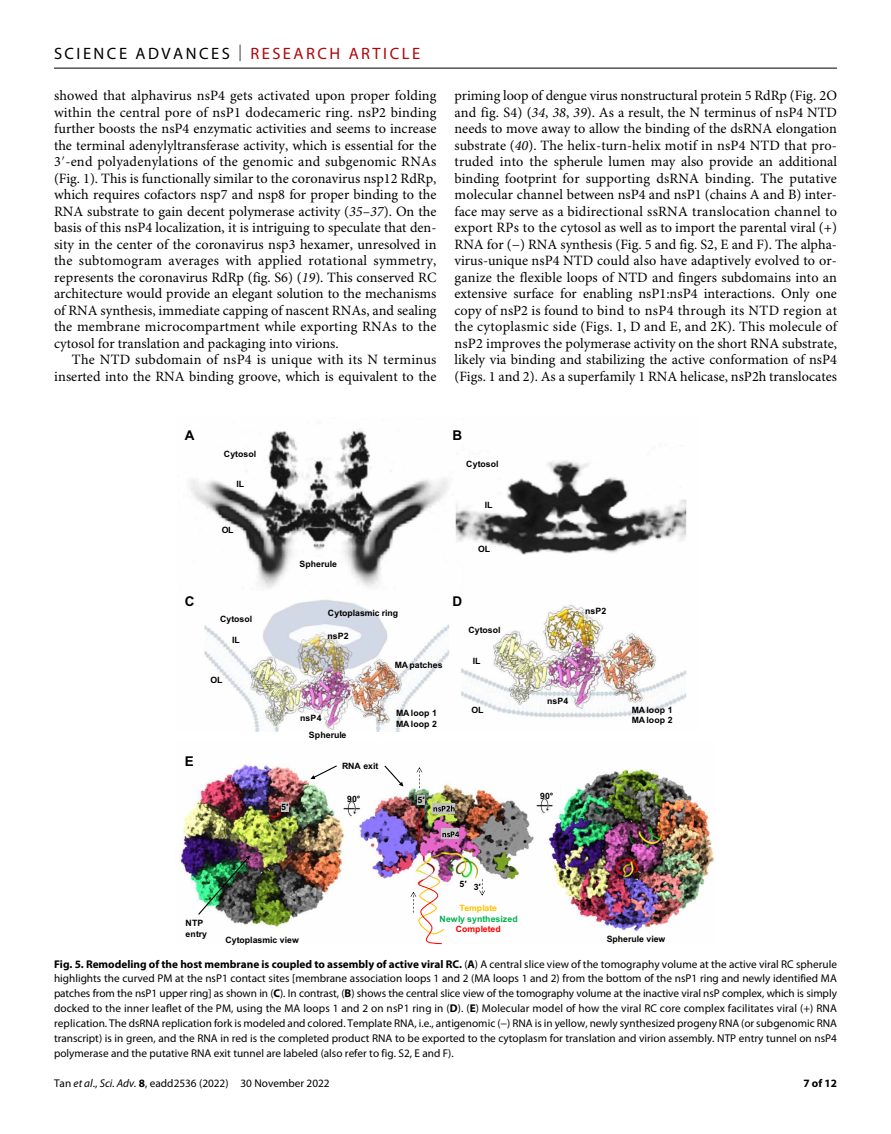
<style>
.page{position:relative;width:891px;height:1134px;background:#fff}
.page>*{position:absolute;margin:0;border:0;box-sizing:border-box;transform-origin:0 0}
.t1{font:16.5px "Myriad Pro";letter-spacing:.15em;color:#000}
.t2{font:14.25px/16.5px "Minion Pro";color:#000;text-align:justify}
.t3{font:700 13.5px "Arial";color:#000}
.t4{font:11.25px/15px "Myriad Pro";color:#000;text-align:justify}
.t5{font:700 11.25px "Myriad Pro";color:#000}
.t6{font:700 8.85px "Arial";letter-spacing:.005em;color:#000}
.t7{font:700 8.7px/10.4px "Arial";letter-spacing:.005em;color:#000}
.t8{font:700 8.7px "Arial";letter-spacing:.01em;color:#00b050}
.t9{font:700 8.7px "Arial";letter-spacing:.005em;color:#f00}
.t10{font:700 8.7px "Arial";letter-spacing:-.015em;color:#ffc000}
.s1{font-weight:300}
.s2{color:#b10508}
.s3{font-style:italic}
.s4{font-weight:700}
</style>
<div class="page">
<hr style="left:54px;top:68px;width:783px;height:1px;background:#000">
<img style="left:179px;top:763px;width:537px;height:169px">
<img style="left:189px;top:430px;width:498px;height:302px">
<img style="left:198px;top:855px;width:52px;height:60px">
<svg style="left:311px;top:765px;width:26px;height:14px"></svg>
<div style="left:417px;top:795px;width:8px;height:9px;background:#c0c0c0"></div>
<svg style="left:417px;top:767px;width:5px;height:21px"></svg>
<svg style="left:384px;top:766px;width:19px;height:21px"></svg>
<div style="left:281px;top:802px;width:8px;height:10px;background:#c0c0c0"></div>
<svg style="left:479px;top:879px;width:6px;height:17px"></svg>
<div style="left:433px;top:803px;width:22px;height:10px;background:#c0c0c0"></div>
<svg style="left:434px;top:806px;width:21px;height:6px"></svg>
<svg style="left:442px;top:829px;width:17px;height:10px"></svg>
<svg style="left:442px;top:832px;width:17px;height:5px"></svg>
<svg style="left:411px;top:877px;width:34px;height:67px"></svg>
<p class="t1" style="left:54px;top:40px;width:368px">SCIENCE ADVANCES <span class="s1">|</span> <span class="s2">RESEARCH ARTICLE</span></p>
<p class="t2" style="left:54px;top:89px;width:384px">showed that alphavirus nsP4 gets activated upon proper folding within the central pore of nsP1 dodecameric ring. nsP2 binding further boosts the nsP4 enzymatic activities and seems to increase the terminal adenylyltransferase activity, which is essential for the 3′-end polyadenylations of the genomic and subgenomic RNAs (Fig. 1). This is functionally similar to the coronavirus nsp12 RdRp, which requires cofactors nsp7 and nsp8 for proper binding to the RNA substrate to gain decent polymerase activity (<span class="s3">35</span>–<span class="s3">37</span>). On the basis of this nsP4 localization, it is intriguing to speculate that den&shy;sity in the center of the coronavirus nsp3 hexamer, unresolved in the subtomogram averages with applied rotational symmetry, represents the coronavirus RdRp (fig. S6) (<span class="s3">19</span>). This conserved RC architecture would provide an elegant solution to the mechanisms of RNA synthesis, immediate capping of nascent RNAs, and sealing the membrane microcompartment while exporting RNAs to the cytosol for translation and packaging into virions.</p>
<p class="t2" style="left:54px;top:353px;width:384px;text-align:right">The NTD subdomain of nsP4 is unique with its N terminus inserted into the RNA binding groove, which is equivalent to the</p>
<p class="t2" style="left:454px;top:89px;width:384px">priming loop of dengue virus nonstructural protein 5 RdRp (Fig. 2O and fig. S4) (<span class="s3">34</span>, <span class="s3">38</span>, <span class="s3">39</span>). As a result, the N terminus of nsP4 NTD needs to move away to allow the binding of the dsRNA elongation substrate (<span class="s3">40</span>). The helix-turn-helix motif in nsP4 NTD that pro&shy;truded into the spherule lumen may also provide an additional binding footprint for supporting dsRNA binding. The putative molecular channel between nsP4 and nsP1 (chains A and B) inter&shy;face may serve as a bidirectional ssRNA translocation channel to export RPs to the cytosol as well as to import the parental viral (+)<br>RNA for (−) RNA synthesis (Fig. 5 and fig. S2, E and F). The alpha&shy;virus-unique nsP4 NTD could also have adaptively evolved to or&shy;ganize the flexible loops of NTD and fingers subdomains into an extensive surface for enabling nsP1:nsP4 interactions. Only one copy of nsP2 is found to bind to nsP4 through its NTD region at the cytoplasmic side (Figs. 1, D and E, and 2K). This molecule of nsP2 improves the polymerase activity on the short RNA substrate, likely via binding and stabilizing the active conformation of nsP4 (Figs. 1 and 2). As a superfamily 1 RNA helicase, nsP2h translocates</p>
<p class="t3" style="left:185px;top:427px;width:11px">A</p>
<p class="t7" style="left:224px;top:449px;width:34px">Cytosol</p>
<p class="t7" style="left:237px;top:479px;width:9px">IL</p>
<p class="t7" style="left:222px;top:525px;width:13px">OL</p>
<p class="t7" style="left:299px;top:559px;width:39px">Spherule</p>
<p class="t3" style="left:453px;top:427px;width:11px">B</p>
<p class="t7" style="left:466px;top:459px;width:34px">Cytosol</p>
<p class="t7" style="left:485px;top:500px;width:9px">IL</p>
<p class="t7" style="left:478px;top:544px;width:13px">OL</p>
<p class="t3" style="left:185px;top:592px;width:11px">C</p>
<p class="t3" style="left:453px;top:592px;width:11px">D</p>
<p class="t7" style="left:220px;top:614px;width:34px">Cytosol</p>
<p class="t7" style="left:232px;top:635px;width:9px">IL</p>
<p class="t7" style="left:211px;top:675px;width:13px">OL</p>
<p class="t7" style="left:328px;top:608px;width:72px">Cytoplasmic ring</p>
<p class="t7" style="left:327px;top:631px;width:23px">nsP2</p>
<p class="t7" style="left:395px;top:660px;width:49px">MA patches</p>
<p class="t7" style="left:468px;top:625px;width:34px">Cytosol</p>
<p class="t7" style="left:473px;top:656px;width:9px">IL</p>
<p class="t7" style="left:585px;top:606px;width:23px">nsP2</p>
<p class="t7" style="left:547px;top:696px;width:23px">nsP4</p>
<p class="t3" style="left:185px;top:752px;width:11px">E</p>
<p class="t7" style="left:281px;top:802px;width:8px">5′</p>
<p class="t7" style="left:300px;top:713px;width:23px">nsP4</p>
<p class="t6" style="left:309px;top:729px;width:39px">Spherule</p>
<p class="t7" style="left:342px;top:761px;width:38px">RNA exit</p>
<p class="t7" style="left:472px;top:705px;width:13px">OL</p>
<p class="t7" style="left:396px;top:708px;width:42px">MA loop 1<br>MA loop 2</p>
<p class="t7" style="left:632px;top:705px;width:42px">MA loop 1<br>MA loop 2</p>
<p class="t7" style="left:347px;top:794px;width:15px">90°</p>
<p class="t7" style="left:540px;top:791px;width:15px">90°</p>
<p class="t7" style="left:418px;top:795px;width:8px">5′</p>
<p class="t7" style="left:186px;top:918px;width:23px">NTP entry</p>
<p class="t7" style="left:459px;top:880px;width:8px">5′</p>
<p class="t7" style="left:474px;top:882px;width:8px">3′</p>
<p class="t10" style="left:459px;top:903px;width:39px">Template</p>
<p class="t8" style="left:440px;top:913px;width:80px">Newly synthesized</p>
<p class="t9" style="left:456px;top:923px;width:47px">Completed</p>
<p class="t7" style="left:226px;top:935px;width:75px">Cytoplasmic view</p>
<p class="t7" style="left:607px;top:934px;width:60px">Spherule view</p>
<p class="t4" style="left:54px;top:956px;width:785px"><span class="s4">Fig. 5. Remodeling of the host membrane is coupled to assembly of active viral RC.</span> (<span class="s4">A</span>) A central slice view of the tomography volume at the active viral RC spherule highlights the curved PM at the nsP1 contact sites [membrane association loops 1 and 2 (MA loops 1 and 2) from the bottom of the nsP1 ring and newly identified MA patches from the nsP1 upper ring] as shown in (<span class="s4">C</span>). In contrast, (<span class="s4">B</span>) shows the central slice view of the tomography volume at the inactive viral nsP complex, which is simply docked to the inner leaflet of the PM, using the MA loops 1 and 2 on nsP1 ring in (<span class="s4">D</span>). (<span class="s4">E</span>) Molecular model of how the viral RC core complex facilitates viral (+) RNA replication. The dsRNA replication fork is modeled and colored. Template RNA, i.e., antigenomic (−) RNA is in yellow, newly synthesized progeny RNA (or subgenomic RNA transcript) is in green, and the RNA in red is the completed product RNA to be exported to the cytoplasm for translation and virion assembly. NTP entry tunnel on nsP4 polymerase and the putative RNA exit tunnel are labeled (also refer to fig. S2, E and F).</p>
<p class="t4" style="left:54px;top:1076px;width:277px">Tan <span class="s3">et al</span>., <span class="s3">Sci. Adv.</span> <span class="s4">8</span>, eadd2536 (2022) 30 November 2022</p>
<p class="t5" style="left:803px;top:1074px;width:35px">7 of 12</p>
</div>
